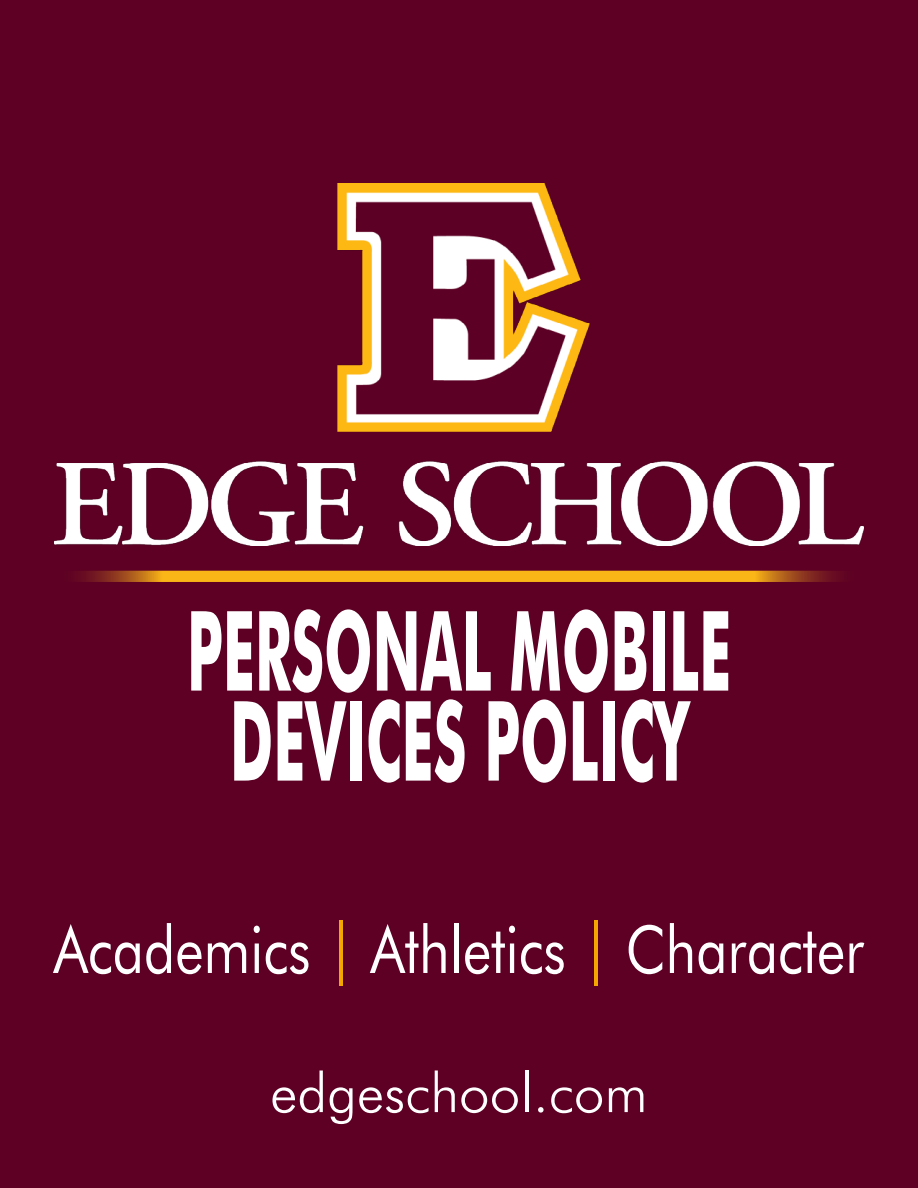
<style>
.page{position:relative;width:918px;height:1188px;background:#5d0024}
.page>*{position:absolute;margin:0;border:0;box-sizing:border-box;transform-origin:0 0}
.t1{font:700 111px/90px "Futura BT";color:#fff;text-align:center;scale:.51 1}
.t2{font:66px "Futura BT";color:#fff;scale:.83 1}
.t3{font:300 54.9px "Futura BT";color:#fff}
.s1{color:#f4a700}
</style>
<div class="page">
<img style="left:54px;top:184px;width:810px;height:362px">
<svg style="left:81px;top:571px;width:755px;height:11px;background:#e69e18"></svg>
<h1 class="t1" style="left:187px;top:616px;width:1069px">PERSONAL MOBILE<br>DEVICES POLICY</h1>
<p class="t2" style="left:54px;top:922px;width:978px">Academics <span class="s1">|</span> Athletics <span class="s1">|</span> Character</p>
<p class="t3" style="left:270px;top:1071px;width:379px">edgeschool.com</p>
</div>
